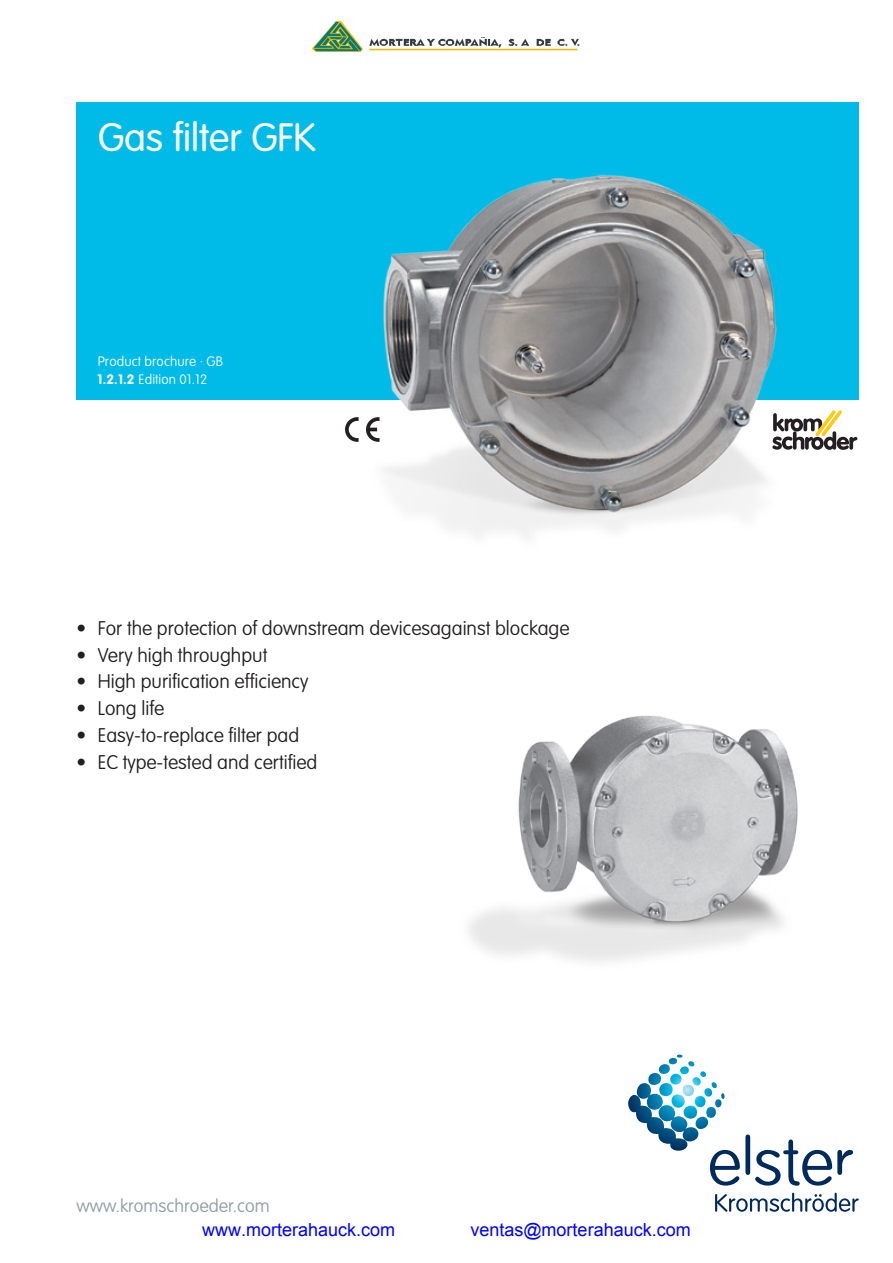
<style>
.page{position:relative;width:893px;height:1263px;background:#fff}
.page>*{position:absolute;margin:0;border:0;box-sizing:border-box;transform-origin:0 0}
.t1{font:300 39px "VAG Rounded Std";color:#fff}
.t2{font:100 19.5px "VAG Rounded Std";color:#231f20}
.t3{font:18px "Arial";color:#00f}
.t4{font:100 18px "VAG Rounded Std";color:#909da7}
.t5{font:100 13.5px "VAG Rounded Std";letter-spacing:.01em;color:#fff}
.s1{font-weight:700}
</style>
<div class="page">
<div style="left:77px;top:102px;width:782px;height:298px;background:#00bbe7"></div>
<svg style="left:628px;top:1054px;width:225px;height:132px"></svg>
<svg style="left:715px;top:1193px;width:144px;height:19px"></svg>
<svg style="left:806px;top:410px;width:51px;height:40px"></svg>
<img style="left:383px;top:174px;width:423px;height:363px">
<svg style="left:345px;top:417px;width:14px;height:25px"></svg>
<svg style="left:366px;top:417px;width:14px;height:25px"></svg>
<img style="left:469px;top:715px;width:329px;height:247px">
<img style="left:313px;top:22px;width:267px;height:31px">
<h1 class="t1" style="left:98px;top:115px;width:219px">Gas filter GFK</h1>
<p class="t5" style="left:98px;top:353px;width:127px">Product brochure · GB</p>
<p class="t5" style="left:98px;top:371px;width:111px"><span class="s1">1.2.1.2</span> Edition 01.12</p>
<p class="t2" style="left:77px;top:617px;width:494px">• For the protection of downstream devicesagainst blockage</p>
<p class="t2" style="left:77px;top:644px;width:192px">• Very high throughput</p>
<p class="t2" style="left:77px;top:670px;width:234px">• High purification efficiency</p>
<p class="t2" style="left:77px;top:697px;width:89px">• Long life</p>
<p class="t2" style="left:77px;top:724px;width:224px">• Easy-to-replace filter pad</p>
<p class="t2" style="left:77px;top:751px;width:242px">• EC type-tested and certified</p>
<p class="t4" style="left:77px;top:1195px;width:195px">www.kromschroeder.com</p>
<p class="t3" style="left:202px;top:1218px;width:195px">www.morterahauck.com</p>
<p class="t3" style="left:470px;top:1218px;width:222px">ventas@morterahauck.com</p>
</div>
